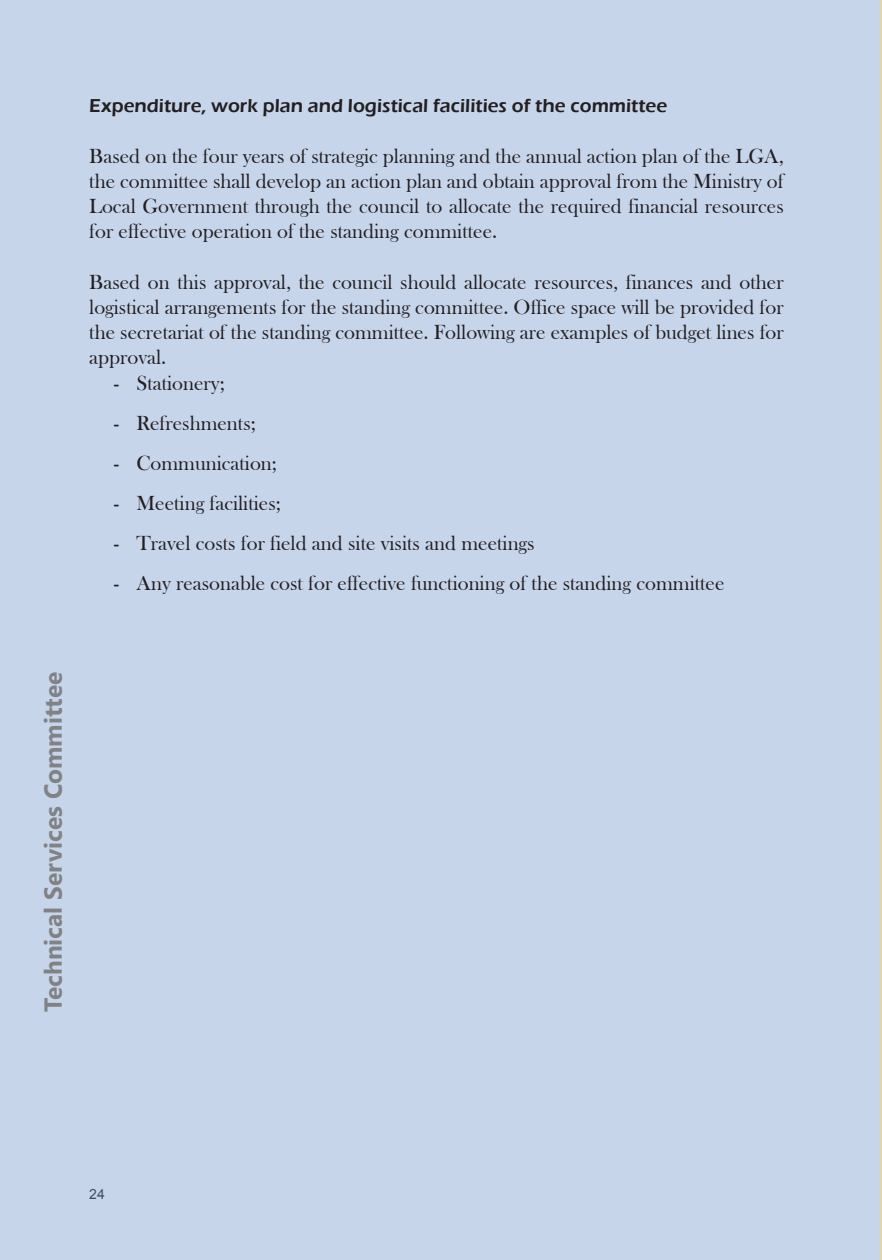
<style>
.page{position:relative;width:882px;height:1260px;background:#c7d5eb}
.page>*{position:absolute;margin:0;border:0;box-sizing:border-box;transform-origin:0 0}
.t1{font:700 24.5px "Khmer UI";color:#808285}
.t2{font:21px/25.2px "Bask Old Face";color:#231f20;text-align:justify}
.t3{font:600 19.25px "Eras ITC";color:#231f20}
.t4{font:14px "Arial";color:#231f20}
</style>
<div class="page">
<hr style="left:881px;top:0;width:1px;height:1260px;background:#fed46d">
<p class="t3" style="left:89px;top:95px;width:579px">Expenditure, work plan and logistical facilities of the committee</p>
<p class="t2" style="left:89px;top:144px;width:696px">Based on the four years of strategic planning and the annual action plan of the LGA, the committee shall develop an action plan and obtain approval from the Ministry of Local Government through the council to allocate the required financial resources for effective operation of the standing committee.</p>
<p class="t2" style="left:89px;top:270px;width:696px">Based on this approval, the council should allocate resources, finances and other logistical arrangements for the standing committee. Office space will be provided for the secretariat of the standing committee. Following are examples of budget lines for approval.</p>
<p class="t2" style="left:114px;top:371px;width:112px">- Stationery;</p>
<p class="t2" style="left:114px;top:411px;width:143px">- Refreshments;</p>
<p class="t2" style="left:114px;top:451px;width:165px">- Communication;</p>
<p class="t2" style="left:114px;top:491px;width:169px">- Meeting facilities;</p>
<p class="t2" style="left:114px;top:531px;width:422px">- Travel costs for field and site visits and meetings</p>
<p class="t2" style="left:114px;top:571px;width:612px">- Any reasonable cost for effective functioning of the standing committee</p>
<p class="t1" style="left:39px;top:1012px;width:342px;rotate:-90deg">Technical Services Committee</p>
<p class="t4" style="left:89px;top:1185px;width:17px">24</p>
</div>
